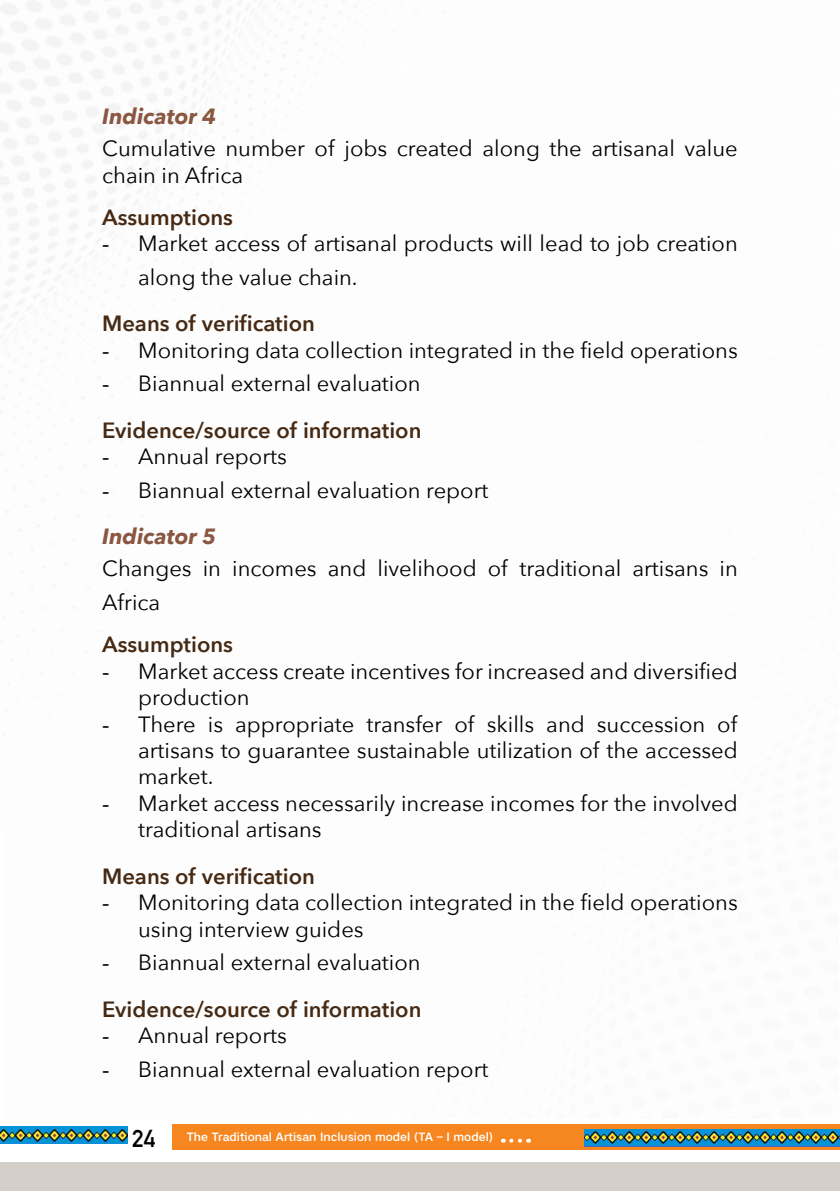
<style>
.page{position:relative;width:840px;height:1191px;background:#fff}
.page>*{position:absolute;margin:0;border:0;box-sizing:border-box;transform-origin:0 0}
.t1{font:700 24px "DIN Alternate";color:#000}
.t2{font:22px/26.4px "Avenir Next";color:#000}
.t3{font:600 22px/46.4px "Avenir Next";color:#462a13}
.t4{font:italic 700 22px "Avenir Next";color:#8a5741}
.t5{font:500 12px "Artico";color:#fff}
.s1{font-family:"Times New Roman"}
.s2{font-family:"Times New Roman";font-weight:400;color:#000}
.s3{font-weight:400;color:#000}
.s4{font-weight:700;font-style:italic;color:#8a5741}
</style>
<div class="page">
<div style="left:172px;top:1124px;width:667px;height:26px;background:#f6861f"></div>
<svg style="left:511px;top:1138px;width:18px;height:4px"></svg>
<img style="left:584px;top:1129px;width:255px;height:17px">
<div style="left:0;top:1162px;width:839px;height:29px;background:#d4cec9"></div>
<img style="left:0;top:1127px;width:128px;height:17px">
<p class="t4" style="left:102px;top:97px;width:116px">Indicator 4</p>
<p class="t2" style="left:102px;top:134px;width:637px">Cumulative number of jobs created along the artisanal value chain in Africa</p>
<p class="t3" style="left:102px;top:194px;width:132px">Assumptions</p>
<p class="t2" style="left:138px;top:226px;width:600px;line-height:33.6px;text-indent:-36px"><span class="s1">-</span> Market access of artisanal products will lead to job creation along the value chain.</p>
<p class="t3" style="left:102px;top:300px;width:214px">Means of verification</p>
<p class="t2" style="left:102px;top:336px;width:636px"><span class="s1">-</span> Monitoring data collection integrated in the field operations</p>
<p class="t3" style="left:102px;top:360px;width:320px"><span class="s2">-</span> <span class="s3">Biannual external evaluation<br></span>Evidence/source of information</p>
<p class="t2" style="left:102px;top:442px;width:186px"><span class="s1">-</span> Annual reports</p>
<p class="t2" style="left:102px;top:466px;width:387px;line-height:46.4px"><span class="s1">-</span> Biannual external evaluation report<br><span class="s4">Indicator 5</span></p>
<p class="t2" style="left:102px;top:551px;width:637px;line-height:33.6px">Changes in incomes and livelihood of traditional artisans in<br>Africa</p>
<p class="t3" style="left:102px;top:621px;width:132px">Assumptions</p>
<p class="t2" style="left:138px;top:657px;width:600px;text-indent:-36px"><span class="s1">-</span> Market access create incentives for increased and diversified production</p>
<p class="t2" style="left:138px;top:710px;width:601px;text-align:justify;text-indent:-36px"><span class="s1">-</span> There is appropriate transfer of skills and succession of artisans to guarantee sustainable utilization of the accessed market.</p>
<p class="t2" style="left:138px;top:789px;width:600px;text-indent:-36px"><span class="s1">-</span> Market access necessarily increase incomes for the involved traditional artisans</p>
<p class="t3" style="left:102px;top:852px;width:214px">Means of verification</p>
<p class="t2" style="left:138px;top:888px;width:600px;text-indent:-36px"><span class="s1">-</span> Monitoring data collection integrated in the field operations using interview guides</p>
<p class="t3" style="left:102px;top:938px;width:320px"><span class="s2">-</span> <span class="s3">Biannual external evaluation<br></span>Evidence/source of information</p>
<p class="t2" style="left:102px;top:1021px;width:186px"><span class="s1">-</span> Annual reports</p>
<p class="t2" style="left:102px;top:1054px;width:387px"><span class="s1">-</span> Biannual external evaluation report</p>
<p class="t1" style="left:132px;top:1119px;width:25px">24</p>
<p class="t5" style="left:187px;top:1129px;width:308px">The Traditional Artisan Inclusion model (TA – I model)</p>
</div>
